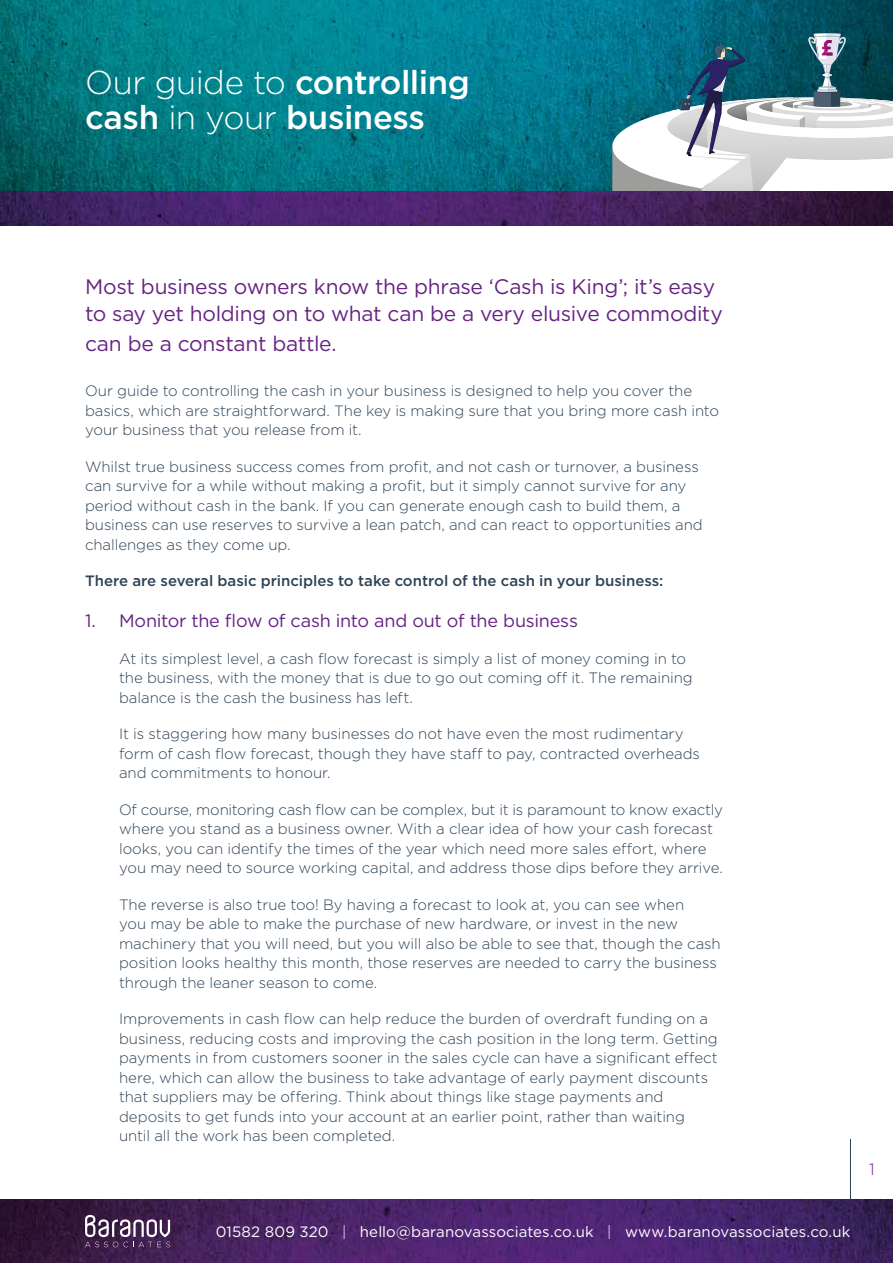
<style>
.page{position:relative;width:893px;height:1263px;background:#fff}
.page>*{position:absolute;margin:0;border:0;box-sizing:border-box;transform-origin:0 0}
.t1{font:500 33px/34.5px "Gotham";letter-spacing:-.015em;color:#fff}
.t2{font:21px/27px "Gotham";letter-spacing:-.015em;color:#662383}
.t3{font:18px "Gotham";letter-spacing:-.015em;color:#662383}
.t4{font:300 16.5px "Gotham";color:#662383}
.t5{font:300 15px/19.5px "Gotham";letter-spacing:-.005em;color:#2e4355}
.t6{font:15px "Gotham";letter-spacing:.005em;color:#fff}
.t7{font:500 15px "Gotham";letter-spacing:-.005em;color:#2e4355}
.s1{font-weight:300}
</style>
<div class="page">
<hr style="left:850px;top:1139px;width:1px;height:62px;background:#2e4355">
<img style="left:0;top:1199px;width:893px;height:64px">
<svg style="left:85px;top:1215px;width:85px;height:32px;background:#6b5374"></svg>
<img style="left:0;top:0;width:893px;height:225px">
<svg style="left:612px;top:33px;width:281px;height:159px"></svg>
<h1 class="t1" style="left:85px;top:65px;width:386px"><span class="s1">Our guide to</span> controlling cash <span class="s1">in your</span> business</h1>
<h2 class="t2" style="left:85px;top:273px;width:639px">Most business owners know the phrase ‘Cash is King’; it’s easy to say yet holding on to what can be a very elusive commodity</h2>
<h2 class="t2" style="left:85px;top:330px;width:253px">can be a constant battle.</h2>
<p class="t5" style="left:85px;top:381px;width:635px">Our guide to controlling the cash in your business is designed to help you cover the basics, which are straightforward. The key is making sure that you bring more cash into your business that you release from it.</p>
<p class="t5" style="left:85px;top:456px;width:619px">Whilst true business success comes from profit, and not cash or turnover, a business can survive for a while without making a profit, but it simply cannot survive for any period without cash in the bank. If you can generate enough cash to build them, a business can use reserves to survive a lean patch, and can react to opportunities and challenges as they come up.</p>
<p class="t7" style="left:85px;top:572px;width:580px">There are several basic principles to take control of the cash in your business:</p>
<p class="t3" style="left:85px;top:611px;width:494px">1. Monitor the flow of cash into and out of the business</p>
<p class="t5" style="left:119px;top:648px;width:575px">At its simplest level, a cash flow forecast is simply a list of money coming in to the business, with the money that is due to go out coming off it. The remaining balance is the cash the business has left.</p>
<p class="t5" style="left:119px;top:724px;width:582px">It is staggering how many businesses do not have even the most rudimentary form of cash flow forecast, though they have staff to pay, contracted overheads and commitments to honour.</p>
<p class="t5" style="left:119px;top:799px;width:605px">Of course, monitoring cash flow can be complex, but it is paramount to know exactly where you stand as a business owner. With a clear idea of how your cash forecast looks, you can identify the times of the year which need more sales effort, where you may need to source working capital, and address those dips before they arrive.</p>
<p class="t5" style="left:119px;top:894px;width:603px">The reverse is also true too! By having a forecast to look at, you can see when<br>you may be able to make the purchase of new hardware, or invest in the new machinery that you will need, but you will also be able to see that, though the cash position looks healthy this month, those reserves are needed to carry the business through the leaner season to come.</p>
<p class="t5" style="left:119px;top:1009px;width:600px">Improvements in cash flow can help reduce the burden of overdraft funding on a business, reducing costs and improving the cash position in the long term. Getting payments in from customers sooner in the sales cycle can have a significant effect here, which can allow the business to take advantage of early payment discounts that suppliers may be offering. Think about things like stage payments and deposits to get funds into your account at an earlier point, rather than waiting until all the work has been completed.</p>
<p class="t4" style="left:869px;top:1160px;width:7px">1</p>
<p class="t6" style="left:216px;top:1223px;width:636px">01582 809 320 <span class="s1">|</span> hello@baranovassociates.co.uk <span class="s1">|</span> www.baranovassociates.co.uk</p>
</div>
